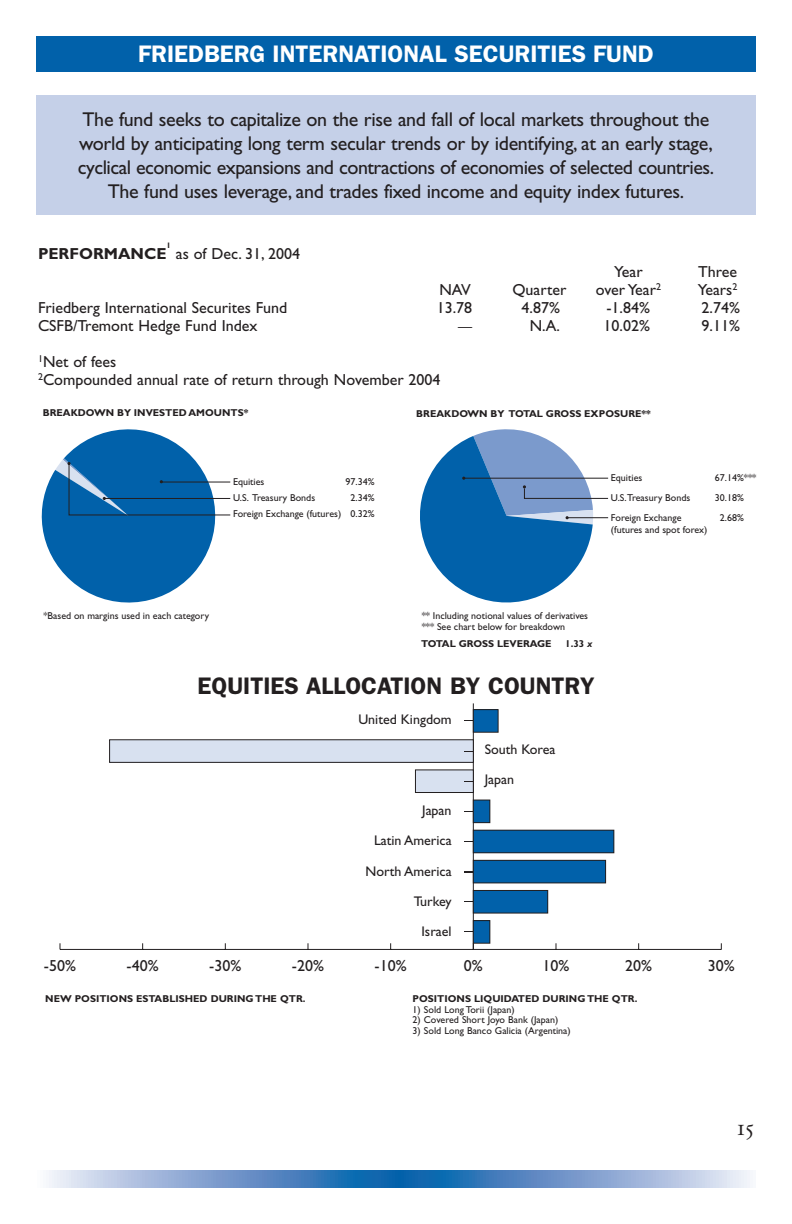
<style>
.page{position:relative;width:792px;height:1224px;background:#fff}
.page>*{position:absolute;margin:0;border:0;box-sizing:border-box;transform-origin:0 0}
.t1{font:600 24px "Franklin Gothic";color:#fff}
.t2{font:600 24px "Franklin Gothic";color:#231f20}
.t3{font:20px/24px "Gill Sans";letter-spacing:-.015em;color:#231f20;text-align:center}
.t4{font:16px/18px "Gill Sans";color:#231f20}
.t5{font:700 16px "Gill Sans";color:#231f20}
.t6{font:14px/30.4px "Gill Sans";color:#231f20}
.t7{font:10px/11px "Gill Sans";color:#231f20}
.t8{font:700 10px "Gill Sans";color:#231f20}
.t9{font:700 8px "Gill Sans";color:#231f20}
.s1{font-style:italic}
</style>
<div class="page">
<svg style="left:49px;top:1170px;width:701px;height:18px;background:#759ecd"></svg>
<svg style="left:420px;top:429px;width:189px;height:174px"></svg>
<svg style="left:42px;top:429px;width:189px;height:174px"></svg>
<div style="left:36px;top:36px;width:720px;height:36px;background:#0161aa"></div>
<div style="left:36px;top:96px;width:720px;height:119px;background:#c5d0e8"></div>
<hr style="left:60px;top:949px;width:661px;height:1px;background:#231f20">
<hr style="left:473px;top:703px;width:1px;height:246px;background:#231f20">
<div style="left:473px;top:921px;width:17px;height:22px;background:#0161aa"></div>
<div style="left:473px;top:920px;width:17px;height:24px;border:1px solid #231f20"></div>
<div style="left:473px;top:890px;width:75px;height:23px;background:#0161aa"></div>
<div style="left:473px;top:890px;width:75px;height:24px;border:1px solid #231f20"></div>
<div style="left:473px;top:860px;width:133px;height:23px;background:#0161aa"></div>
<div style="left:473px;top:860px;width:133px;height:23px;border:1px solid #231f20"></div>
<div style="left:473px;top:830px;width:141px;height:23px;background:#0161aa"></div>
<div style="left:473px;top:830px;width:141px;height:23px;border:1px solid #231f20"></div>
<div style="left:473px;top:800px;width:17px;height:23px;background:#0161aa"></div>
<div style="left:473px;top:800px;width:17px;height:23px;border:1px solid #231f20"></div>
<div style="left:415px;top:770px;width:58px;height:23px;background:#d8e1f0"></div>
<div style="left:415px;top:769px;width:59px;height:24px;border:1px solid #231f20"></div>
<div style="left:110px;top:740px;width:363px;height:22px;background:#d8e1f0"></div>
<div style="left:109px;top:739px;width:365px;height:24px;border:1px solid #231f20"></div>
<div style="left:473px;top:710px;width:25px;height:22px;background:#0161aa"></div>
<div style="left:473px;top:709px;width:26px;height:24px;border:1px solid #231f20"></div>
<h1 class="t1" style="left:138px;top:45px;width:517px">FRIEDBERG INTERNATIONAL SECURITIES FUND</h1>
<p class="t3" style="left:78px;top:109px;width:638px">The fund seeks to capitalize on the rise and fall of local markets throughout the world by anticipating long term secular trends or by identifying, at an early stage, cyclical economic expansions and contractions of economies of selected countries.<br>The fund uses leverage, and trades fixed income and equity index futures.</p>
<p class="t9" style="left:167px;top:243px;width:6px">1</p>
<h3 class="t4" style="left:176px;top:247px;width:126px">as of Dec. 31, 2004</h3>
<h3 class="t5" style="left:38px;top:248px;width:130px">PERFORMANCE</h3>
<h3 class="t4" style="left:614px;top:265px;width:30px">Year</h3>
<h3 class="t4" style="left:698px;top:265px;width:41px">Three</h3>
<h3 class="t4" style="left:439px;top:283px;width:33px">NAV</h3>
<h3 class="t4" style="left:512px;top:283px;width:55px">Quarter</h3>
<h3 class="t4" style="left:596px;top:283px;width:67px">over Year<sup>2</sup></h3>
<h3 class="t4" style="left:698px;top:283px;width:41px">Years<sup>2</sup></h3>
<h3 class="t4" style="left:38px;top:301px;width:251px">Friedberg International Securites Fund</h3>
<h3 class="t4" style="left:437px;top:301px;width:37px">13.78</h3>
<h3 class="t4" style="left:522px;top:301px;width:40px">4.87%</h3>
<h3 class="t4" style="left:606px;top:301px;width:45px">-1.84%</h3>
<h3 class="t4" style="left:702px;top:301px;width:40px">2.74%</h3>
<h3 class="t4" style="left:38px;top:319px;width:221px">CSFB/Tremont Hedge Fund Index</h3>
<h3 class="t6" style="left:458px;top:313px;width:15px">—</h3>
<h3 class="t4" style="left:530px;top:319px;width:32px">N.A.</h3>
<h3 class="t4" style="left:604px;top:319px;width:48px">10.02%</h3>
<h3 class="t4" style="left:702px;top:319px;width:40px">9.11%</h3>
<h3 class="t4" style="left:38px;top:355px;width:404px"><sup>1</sup>Net of fees<br><sup>2</sup>Compounded annual rate of return through November 2004</h3>
<p class="t8" style="left:43px;top:410px;width:207px">BREAKDOWN BY INVESTED AMOUNTS*</p>
<p class="t8" style="left:416px;top:410px;width:236px">BREAKDOWN BY TOTAL GROSS EXPOSURE**</p>
<p class="t7" style="left:233px;top:477px;width:33px">Equities</p>
<p class="t7" style="left:346px;top:477px;width:30px">97.34%</p>
<p class="t7" style="left:233px;top:493px;width:84px">U.S. Treasury Bonds</p>
<p class="t7" style="left:233px;top:491px;width:143px;line-height:16px;text-align:right">2.34%<br>Foreign Exchange (futures) 0.32%</p>
<p class="t7" style="left:611px;top:474px;width:33px">Equities</p>
<p class="t7" style="left:715px;top:474px;width:43px">67.14%***</p>
<p class="t7" style="left:611px;top:494px;width:81px">U.S.Treasury Bonds</p>
<p class="t7" style="left:715px;top:494px;width:30px">30.18%</p>
<p class="t7" style="left:611px;top:514px;width:72px">Foreign Exchange</p>
<p class="t7" style="left:720px;top:514px;width:26px">2.68%</p>
<p class="t7" style="left:611px;top:526px;width:98px">(futures and spot forex)</p>
<p class="t7" style="left:43px;top:611px;width:167px">*Based on margins used in each category</p>
<p class="t7" style="left:422px;top:612px;width:168px">** Including notional values of derivatives *** See chart below for breakdown</p>
<p class="t8" style="left:421px;top:641px;width:132px">TOTAL GROSS LEVERAGE</p>
<p class="t8" style="left:565px;top:641px;width:29px">1.33 <span class="s1">x</span></p>
<h1 class="t2" style="left:198px;top:677px;width:398px">EQUITIES ALLOCATION BY COUNTRY</h1>
<h3 class="t6" style="left:358px;top:705px;width:95px">United Kingdom</h3>
<h3 class="t6" style="left:365px;top:796px;width:88px;text-align:right">Japan<br>Latin America<br>North America<br>Turkey<br>Israel</h3>
<h3 class="t6" style="left:485px;top:736px;width:72px">South Korea<br>Japan</h3>
<h3 class="t4" style="left:44px;top:958px;width:34px">-50%</h3>
<h3 class="t4" style="left:127px;top:958px;width:34px">-40%</h3>
<h3 class="t4" style="left:209px;top:958px;width:34px">-30%</h3>
<h3 class="t4" style="left:292px;top:958px;width:34px">-20%</h3>
<h3 class="t4" style="left:375px;top:958px;width:34px">-10%</h3>
<h3 class="t4" style="left:464px;top:958px;width:20px">0%</h3>
<h3 class="t4" style="left:543px;top:958px;width:28px">10%</h3>
<h3 class="t4" style="left:625px;top:958px;width:28px">20%</h3>
<h3 class="t4" style="left:708px;top:958px;width:28px">30%</h3>
<p class="t8" style="left:45px;top:995px;width:262px">NEW POSITIONS ESTABLISHED DURING THE QTR.</p>
<p class="t8" style="left:413px;top:995px;width:226px">POSITIONS LIQUIDATED DURING THE QTR.</p>
<p class="t7" style="left:413px;top:1005px;width:104px">1) Sold Long Torii (Japan)</p>
<p class="t7" style="left:413px;top:1016px;width:147px">2) Covered Short Joyo Bank (Japan)</p>
<p class="t7" style="left:413px;top:1026px;width:160px">3) Sold Long Banco Galicia (Argentina)</p>
</div>
